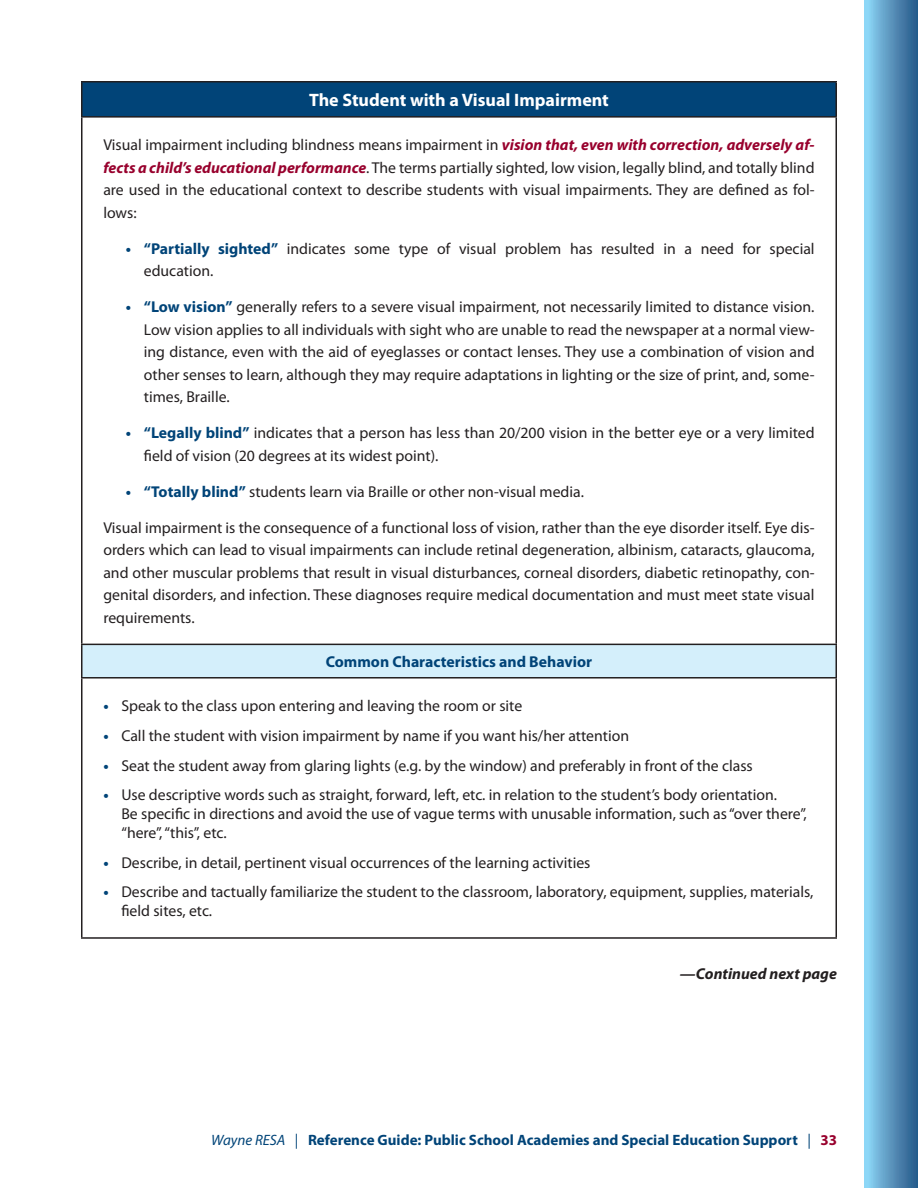
<style>
.page{position:relative;width:918px;height:1188px;background:#fff}
.page>*{position:absolute;margin:0;border:0;box-sizing:border-box;transform-origin:0 0}
.t1{font:700 18px "Myriad Pro";color:#fff}
.t2{font:15.75px/22.5px "Myriad Pro";color:#231f20}
.t3{font:700 15.75px "Myriad Pro";color:#014478}
.t4{font:italic 700 15.75px "Myriad Pro";color:#231f20}
.t5{font:700 15px "Myriad Pro";color:#014478}
.s1{font-weight:700;font-style:italic;color:#98012d}
.s2{font-weight:700;color:#014478}
.s3{font-weight:400;font-style:italic}
.s4{font-weight:400}
.s5{color:#98012d}
</style>
<div class="page">
<div style="left:864px;top:0;width:54px;height:1188px;background:linear-gradient(to right,#92dafa,#265788)"></div>
<div style="left:82px;top:82px;width:754px;height:35px;background:#014478"></div>
<div style="left:82px;top:644px;width:754px;height:34px;background:#d4effb"></div>
<hr style="left:81px;top:81px;width:756px;height:1px;background:#231f20">
<hr style="left:81px;top:83px;width:1px;height:33px;background:#231f20">
<hr style="left:836px;top:83px;width:1px;height:33px;background:#231f20">
<hr style="left:81px;top:116px;width:756px;height:2px;background:#231f20">
<hr style="left:81px;top:118px;width:1px;height:526px;background:#231f20">
<hr style="left:836px;top:118px;width:1px;height:526px;background:#231f20">
<hr style="left:81px;top:644px;width:756px;height:1px;background:#231f20">
<hr style="left:81px;top:645px;width:1px;height:32px;background:#231f20">
<hr style="left:836px;top:645px;width:1px;height:32px;background:#231f20">
<hr style="left:81px;top:677px;width:756px;height:2px;background:#231f20">
<hr style="left:81px;top:679px;width:1px;height:258px;background:#231f20">
<hr style="left:836px;top:679px;width:1px;height:258px;background:#231f20">
<hr style="left:81px;top:937px;width:756px;height:2px;background:#231f20">
<h4 class="t1" style="left:309px;top:88px;width:301px">The Student with a Visual Impairment</h4>
<p class="t2" style="left:103px;top:133px;width:713px;text-align:justify">Visual impairment including blindness means impairment in <span class="s1">vision that, even with correction, adversely af&shy;fects a child’s educational performance</span>. The terms partially sighted, low vision, legally blind, and totally blind are used in the educational context to describe students with visual impairments. They are defined as fol&shy;lows:</p>
<p class="t2" style="left:144px;top:237px;width:672px;text-indent:-18px"><span class="s2">• “Partially sighted”</span> indicates some type of visual problem has resulted in a need for special education.</p>
<p class="t2" style="left:144px;top:295px;width:672px;text-align:justify;text-indent:-18px"><span class="s2">• “Low vision”</span> generally refers to a severe visual impairment, not necessarily limited to distance vision.<br>Low vision applies to all individuals with sight who are unable to read the newspaper at a normal view&shy;ing distance, even with the aid of eyeglasses or contact lenses. They use a combination of vision and other senses to learn, although they may require adaptations in lighting or the size of print, and, some&shy;times, Braille.</p>
<p class="t2" style="left:144px;top:421px;width:672px;text-indent:-18px"><span class="s2">• “Legally blind”</span> indicates that a person has less than 20/200 vision in the better eye or a very limited field of vision (20 degrees at its widest point).</p>
<p class="t2" style="left:126px;top:480px;width:460px"><span class="s2">• “Totally blind”</span> students learn via Braille or other non-visual media.</p>
<p class="t2" style="left:103px;top:516px;width:713px;text-align:justify">Visual impairment is the consequence of a functional loss of vision, rather than the eye disorder itself. Eye dis&shy;orders which can lead to visual impairments can include retinal degeneration, albinism, cataracts, glaucoma, and other muscular problems that result in visual disturbances, corneal disorders, diabetic retinopathy, con&shy;genital disorders, and infection. These diagnoses require medical documentation and must meet state visual requirements.</p>
<h5 class="t3" style="left:326px;top:651px;width:268px">Common Characteristics and Behavior</h5>
<p class="t2" style="left:103px;top:694px;width:420px"><span class="s2">•</span> Speak to the class upon entering and leaving the room or site</p>
<p class="t2" style="left:103px;top:724px;width:527px"><span class="s2">•</span> Call the student with vision impairment by name if you want his/her attention</p>
<p class="t2" style="left:103px;top:754px;width:651px"><span class="s2">•</span> Seat the student away from glaring lights (e.g. by the window) and preferably in front of the class</p>
<p class="t2" style="left:121px;top:785px;width:687px;line-height:18.9px;text-indent:-18px"><span class="s2">•</span> Use descriptive words such as straight, forward, left, etc. in relation to the student’s body orientation.<br>Be specific in directions and avoid the use of vague terms with unusable information, such as “over there”, “here”, “this”, etc.</p>
<p class="t2" style="left:103px;top:851px;width:489px"><span class="s2">•</span> Describe, in detail, pertinent visual occurrences of the learning activities</p>
<p class="t2" style="left:121px;top:883px;width:694px;line-height:18.9px;text-indent:-18px"><span class="s2">•</span> Describe and tactually familiarize the student to the classroom, laboratory, equipment, supplies, materials, field sites, etc.</p>
<p class="t4" style="left:680px;top:963px;width:159px">—Continued next page</p>
<p class="t5" style="left:211px;top:1130px;width:627px"><span class="s3">Wayne RESA</span> <span class="s4">|</span> Reference Guide: Public School Academies and Special Education Support <span class="s4">|</span> <span class="s5">33</span></p>
</div>
